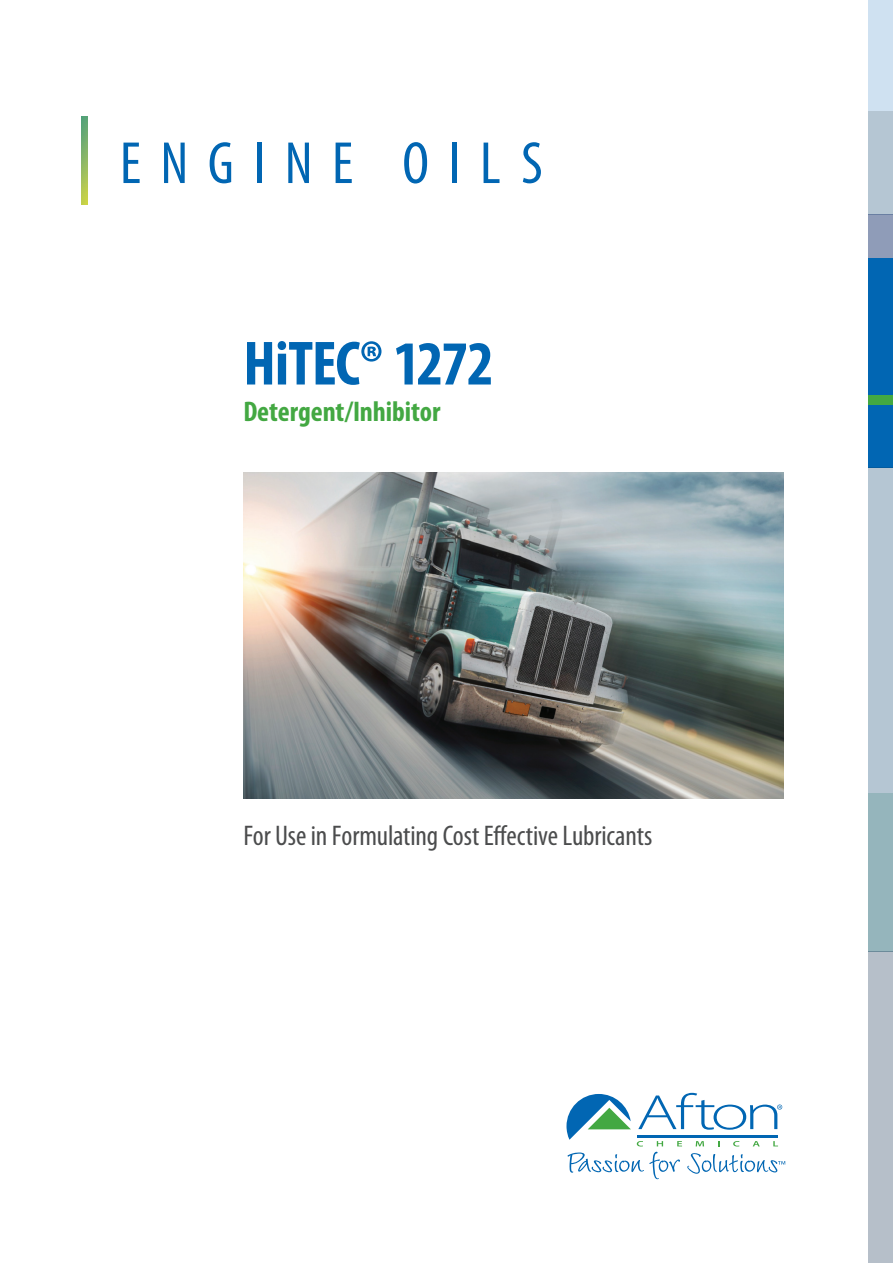
<style>
.page{position:relative;width:893px;height:1263px;background:#fff}
.page>*{position:absolute;margin:0;border:0;box-sizing:border-box;transform-origin:0 0}
.t1{font:700 condensed 63px "Myriad Pro";letter-spacing:-.02em;color:#0166b3}
.t2{font:condensed 60px "Myriad Pro";letter-spacing:.325em;color:#0166b3}
.t3{font:condensed 28.5px "Myriad Pro";letter-spacing:-.005em;color:#4b4c4d}
.t4{font:700 condensed 28.5px "Myriad Pro";color:#43a842}
</style>
<div class="page">
<div style="left:868px;top:0;width:25px;height:111px;background:#cfe1f1"></div>
<div style="left:868px;top:111px;width:25px;height:103px;background:#b5c6d3"></div>
<div style="left:868px;top:214px;width:25px;height:44px;background:#8f9cb8"></div>
<div style="left:868px;top:258px;width:25px;height:210px;background:#0166b3"></div>
<div style="left:868px;top:395px;width:25px;height:10px;background:#43a842"></div>
<div style="left:868px;top:468px;width:25px;height:325px;background:#b5c6d3"></div>
<div style="left:868px;top:793px;width:25px;height:158px;background:#95b5bc"></div>
<div style="left:868px;top:951px;width:25px;height:312px;background:#b6bfc9"></div>
<img style="left:81px;top:117px;width:6px;height:87px">
<img style="left:243px;top:472px;width:540px;height:327px">
<hr style="left:637px;top:1135px;width:140px;height:2px;background:#0166b3">
<svg style="left:637px;top:1141px;width:6px;height:5px"></svg>
<svg style="left:657px;top:1141px;width:6px;height:5px"></svg>
<svg style="left:677px;top:1141px;width:5px;height:5px"></svg>
<svg style="left:696px;top:1141px;width:8px;height:5px"></svg>
<svg style="left:733px;top:1141px;width:6px;height:5px"></svg>
<svg style="left:753px;top:1141px;width:7px;height:5px"></svg>
<svg style="left:773px;top:1141px;width:5px;height:5px"></svg>
<svg style="left:566px;top:1094px;width:65px;height:46px"></svg>
<svg style="left:638px;top:1093px;width:144px;height:37px"></svg>
<svg style="left:568px;top:1152px;width:112px;height:27px"></svg>
<svg style="left:687px;top:1153px;width:98px;height:21px"></svg>
<p class="t2" style="left:120px;top:127px;width:424px">ENGINE OILS</p>
<p class="t1" style="left:243px;top:324px;width:252px">HiTEC® 1272</p>
<p class="t4" style="left:243px;top:393px;width:199px">Detergent/Inhibitor</p>
<p class="t3" style="left:243px;top:818px;width:411px">For Use in Formulating Cost Effective Lubricants</p>
</div>
